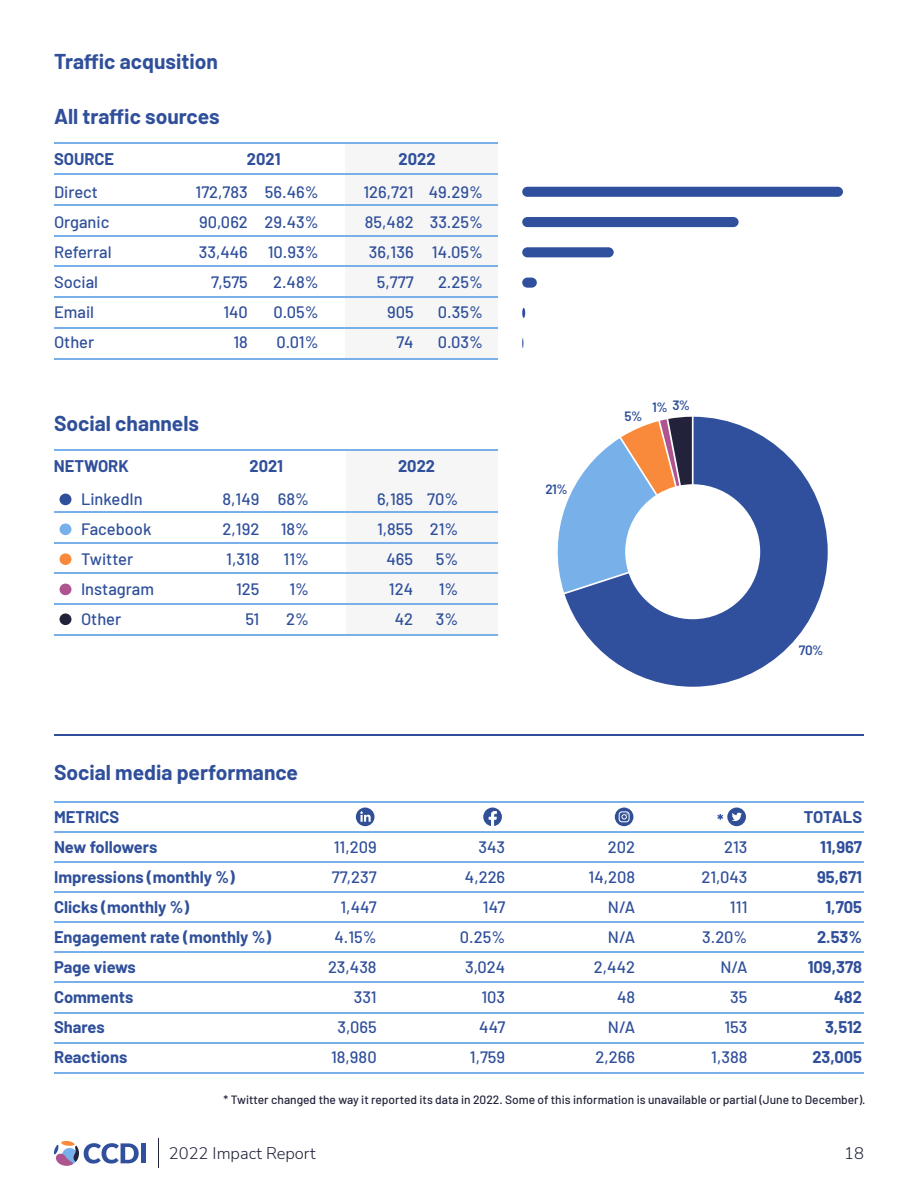
<style>
.page{position:relative;width:918px;height:1188px;background:#fff}
.page>*{position:absolute;margin:0;border:0;box-sizing:border-box;transform-origin:0 0}
.t1{font:700 21px "Barlow";color:#2f4f9a}
.t2{font:500 16.5px/30px "Barlow";color:#2f4f9a;text-align:right}
.t3{font:700 16.5px/30px "Barlow";color:#2f4f9a}
.t4{font:300 16.5px "Nunito Sans";color:#22233a}
.t5{font:600 13.5px "Barlow";color:#2f4f9a}
.t6{font:500 12px "Barlow";color:#22233a}
</style>
<div class="page">
<svg style="left:54px;top:1140px;width:85px;height:26px"></svg>
<div style="left:141px;top:1143px;width:5px;height:20px;background:#304f9d"></div>
<hr style="left:159px;top:1138px;width:1px;height:30px;background:#22233a">
<hr style="left:54px;top:734px;width:810px;height:2px;background:#2f4f9a">
<svg style="left:522px;top:308px;width:3px;height:10px"></svg>
<div style="left:522px;top:278px;width:15px;height:10px;background:#304f9d;border-radius:5px"></div>
<div style="left:522px;top:247px;width:92px;height:10px;background:#304f9d;border-radius:5px"></div>
<div style="left:522px;top:217px;width:217px;height:10px;background:#304f9d;border-radius:5px"></div>
<div style="left:522px;top:187px;width:321px;height:10px;background:#304f9d;border-radius:5px"></div>
<div style="left:346px;top:142px;width:152px;height:216px;background:#f6f6f6"></div>
<hr style="left:54px;top:173px;width:444px;height:2px;background:#78b0e9">
<hr style="left:54px;top:204px;width:444px;height:2px;background:#78b0e9">
<hr style="left:54px;top:142px;width:444px;height:2px;background:#78b0e9">
<hr style="left:54px;top:235px;width:444px;height:1px;background:#78b0e9">
<hr style="left:54px;top:266px;width:444px;height:1px;background:#78b0e9">
<hr style="left:54px;top:296px;width:444px;height:2px;background:#78b0e9">
<hr style="left:54px;top:327px;width:444px;height:2px;background:#78b0e9">
<hr style="left:54px;top:358px;width:444px;height:2px;background:#78b0e9">
<div style="left:347px;top:451px;width:151px;height:183px;background:#f6f6f6"></div>
<hr style="left:54px;top:511px;width:444px;height:2px;background:#78b0e9">
<hr style="left:54px;top:449px;width:444px;height:2px;background:#78b0e9">
<hr style="left:54px;top:542px;width:444px;height:1px;background:#78b0e9">
<hr style="left:54px;top:573px;width:444px;height:1px;background:#78b0e9">
<hr style="left:54px;top:603px;width:444px;height:2px;background:#78b0e9">
<hr style="left:54px;top:634px;width:444px;height:2px;background:#78b0e9">
<svg style="left:565px;top:417px;width:263px;height:270px;fill:#304f9d"></svg>
<svg style="left:557px;top:417px;width:135px;height:176px"></svg>
<hr style="left:54px;top:831px;width:810px;height:2px;background:#78b0e9">
<hr style="left:54px;top:861px;width:810px;height:2px;background:#78b0e9">
<hr style="left:54px;top:801px;width:810px;height:2px;background:#78b0e9">
<hr style="left:54px;top:891px;width:810px;height:2px;background:#78b0e9">
<hr style="left:54px;top:921px;width:810px;height:2px;background:#78b0e9">
<hr style="left:54px;top:952px;width:810px;height:1px;background:#78b0e9">
<hr style="left:54px;top:982px;width:810px;height:1px;background:#78b0e9">
<hr style="left:54px;top:1012px;width:810px;height:1px;background:#78b0e9">
<hr style="left:54px;top:1042px;width:810px;height:1px;background:#78b0e9">
<hr style="left:54px;top:1072px;width:810px;height:2px;background:#78b0e9">
<div style="left:727px;top:808px;width:19px;height:18px;background:#304f97;border-radius:50%"></div>
<svg style="left:732px;top:813px;width:10px;height:8px"></svg>
<div style="left:615px;top:808px;width:18px;height:18px;background:#304f97;border-radius:50%"></div>
<svg style="left:619px;top:811px;width:11px;height:11px"></svg>
<svg style="left:483px;top:808px;width:19px;height:18px"></svg>
<div style="left:356px;top:808px;width:19px;height:18px;background:#304f97;border-radius:50%"></div>
<svg style="left:360px;top:811px;width:11px;height:11px"></svg>
<svg style="left:717px;top:814px;width:6px;height:6px"></svg>
<div style="left:60px;top:494px;width:11px;height:11px;background:#2f4f9a;border-radius:50%"></div>
<div style="left:60px;top:524px;width:11px;height:11px;background:#78b0e9;border-radius:50%"></div>
<div style="left:60px;top:553px;width:11px;height:12px;background:#f98a3c;border-radius:50%"></div>
<div style="left:60px;top:584px;width:11px;height:11px;background:#ae548f;border-radius:50%"></div>
<div style="left:60px;top:613px;width:11px;height:12px;background:#22233a;border-radius:50%"></div>
<p class="t1" style="left:54px;top:46px;width:165px">Traffic acqusition</p>
<p class="t1" style="left:54px;top:101px;width:167px">All traffic sources</p>
<p class="t3" style="left:54px;top:143px;width:62px">SOURCE</p>
<p class="t3" style="left:247px;top:143px;width:35px">2021</p>
<p class="t3" style="left:399px;top:143px;width:39px">2022</p>
<p class="t2" style="left:196px;top:176px;width:54px">172,783<br>90,062<br>33,446<br>7,575<br>140<br>18</p>
<p class="t2" style="left:265px;top:176px;width:56px">56.46%<br>29.43%<br>10.93%<br>2.48%<br>0.05%<br>0.01%</p>
<p class="t2" style="left:363px;top:176px;width:52px">126,721<br>85,482<br>36,136<br>5,777<br>905<br>74</p>
<p class="t2" style="left:429px;top:176px;width:56px;text-align:center">49.29%<br>33.25%<br>14.05%<br>2.25%<br>0.35%<br>0.03%</p>
<p class="t2" style="left:54px;top:176px;width:59px;text-align:left">Direct<br>Organic<br>Referral<br>Social<br>Email<br>Other</p>
<p class="t1" style="left:54px;top:408px;width:147px">Social channels</p>
<p class="t3" style="left:54px;top:450px;width:76px">NETWORK</p>
<p class="t3" style="left:249px;top:450px;width:35px">2021</p>
<p class="t3" style="left:398px;top:450px;width:39px">2022</p>
<p class="t2" style="left:222px;top:483px;width:38px">8,149<br>2,192<br>1,318<br>125<br>51</p>
<p class="t2" style="left:278px;top:483px;width:33px">68%<br>18%<br>11%<br>1%<br>2%</p>
<p class="t2" style="left:377px;top:483px;width:38px">6,185<br>1,855<br>465<br>124<br>42</p>
<p class="t2" style="left:427px;top:483px;width:33px">70%<br>21%<br>5%<br>1%<br>3%</p>
<p class="t2" style="left:81px;top:483px;width:75px;text-align:left">LinkedIn<br>Facebook<br>Twitter<br>Instagram<br>Other</p>
<p class="t1" style="left:54px;top:757px;width:246px">Social media performance</p>
<p class="t5" style="left:545px;top:479px;width:24px">21%</p>
<p class="t5" style="left:624px;top:406px;width:19px">5%</p>
<p class="t5" style="left:652px;top:396px;width:40px">1% 3%</p>
<p class="t3" style="left:54px;top:801px;width:219px">METRICS<br>New followers<br>Impressions (monthly %)<br>Clicks (monthly %)<br>Engagement rate (monthly %)<br>Page views<br>Comments<br>Shares<br>Reactions</p>
<p class="t2" style="left:589px;top:831px;width:48px">202<br>14,208<br>N/A<br>N/A<br>2,442<br>48<br>N/A<br>2,266</p>
<p class="t2" style="left:328px;top:831px;width:50px">11,209<br>77,237<br>1,447<br>4.15%<br>23,438<br>331<br>3,065<br>18,980</p>
<p class="t2" style="left:702px;top:831px;width:47px">213<br>21,043<br>111<br>3.20%<br>N/A<br>35<br>153<br>1,388</p>
<p class="t2" style="left:460px;top:831px;width:47px">343<br>4,226<br>147<br>0.25%<br>3,024<br>103<br>447<br>1,759</p>
<p class="t5" style="left:799px;top:640px;width:26px">70%</p>
<p class="t3" style="left:804px;top:801px;width:60px;text-align:right">TOTALS<br>11,967<br>95,671<br>1,705<br>2.53%<br>109,378<br>482<br>3,512<br>23,005</p>
<p class="t6" style="left:224px;top:1091px;width:643px">* Twitter changed the way it reported its data in 2022. Some of this information is unavailable or partial (June to December).</p>
<p class="t4" style="left:169px;top:1142px;width:148px">2022 Impact Report</p>
<p class="t4" style="left:844px;top:1142px;width:21px">18</p>
</div>
